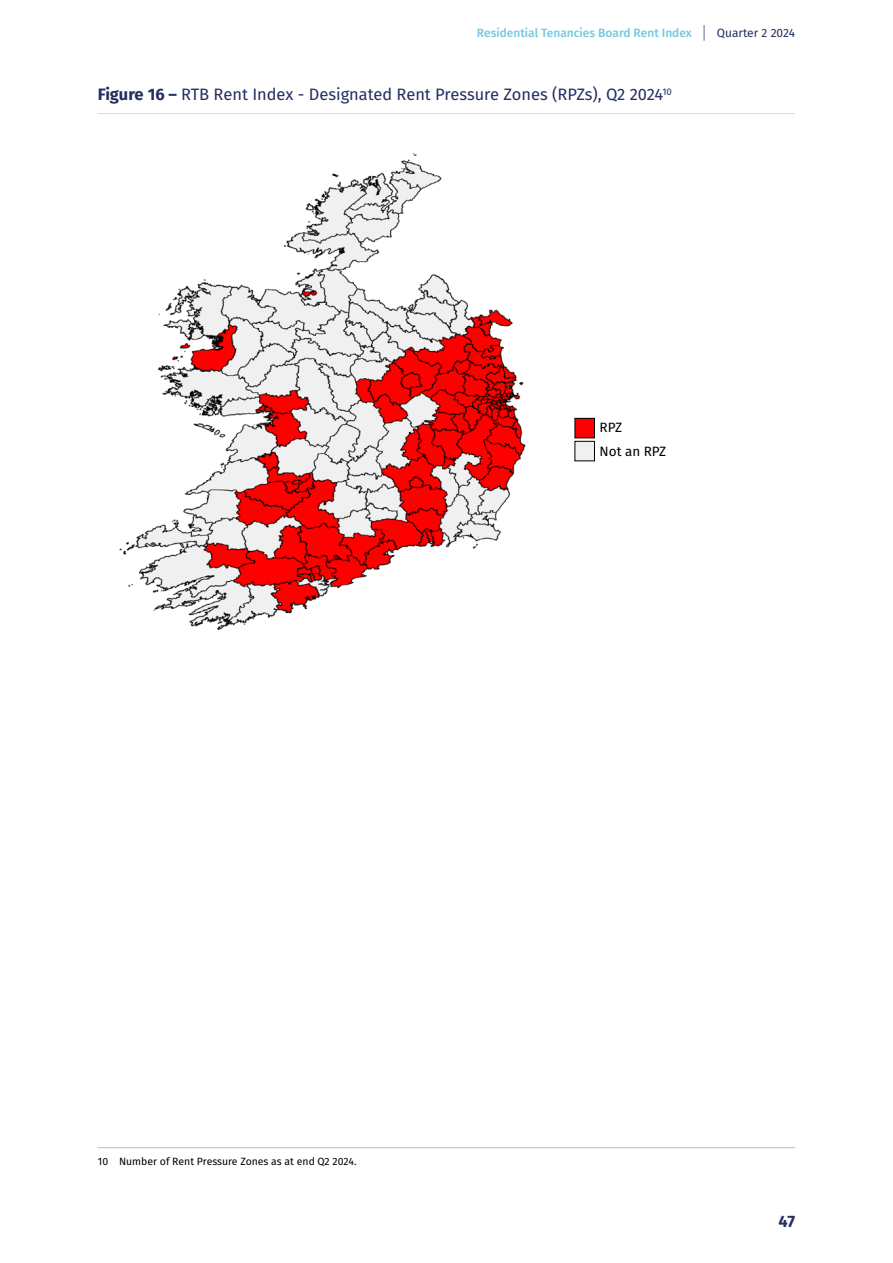
<style>
.page{position:relative;width:893px;height:1263px;background:#fff}
.page>*{position:absolute;margin:0;border:0;box-sizing:border-box;transform-origin:0 0}
.Fig{font:16.5px "Fira Sans";color:#242e60}
.t1{font:700 16.5px "Fira Sans";color:#242e60}
.body_1_regular_10pt{font:13.5px "Fira Sans";color:#000}
.t2{font:500 12px "Fira Sans";color:#75c7de}
.footnote{font:10.5px "Fira Sans";color:#000}
.s1{font-weight:300;font-size:17.4px;color:#242e60}
.s2{font-weight:400;color:#242e60}
.s3{font-weight:700}
</style>
<div class="page">
<img style="left:119px;top:153px;width:407px;height:477px">
<hr style="left:98px;top:113px;width:697px;height:1px;background:#c4e4f0">
<div style="left:575px;top:418px;width:19px;height:20px;background:#fd0002"></div>
<div style="left:575px;top:418px;width:20px;height:20px;border:1px solid #000"></div>
<div style="left:575px;top:441px;width:19px;height:20px;background:#f0f0f0"></div>
<div style="left:575px;top:441px;width:20px;height:20px;border:1px solid #000"></div>
<hr style="left:98px;top:1147px;width:697px;height:1px;background:#87cbec">
<div style="left:434px;top:581px;width:105px;height:91px;background:#fff"></div>
<p class="t2" style="left:477px;top:23px;width:320px">Residential Tenancies Board Rent Index <span class="s1">|</span> <span class="s2">Quarter 2 2024</span></p>
<p class="Fig" style="left:98px;top:82px;width:576px"><span class="s3">Figure 16 –</span> RTB Rent Index - Designated Rent Pressure Zones (RPZs), Q2 2024<sup>10</sup></p>
<p class="body_1_regular_10pt" style="left:600px;top:417px;width:24px">RPZ</p>
<p class="body_1_regular_10pt" style="left:600px;top:441px;width:68px">Not an RPZ</p>
<p class="footnote" style="left:98px;top:1153px;width:260px">10 Number of Rent Pressure Zones as at end Q2 2024.</p>
<p class="t1" style="left:779px;top:1208px;width:18px">47</p>
</div>
